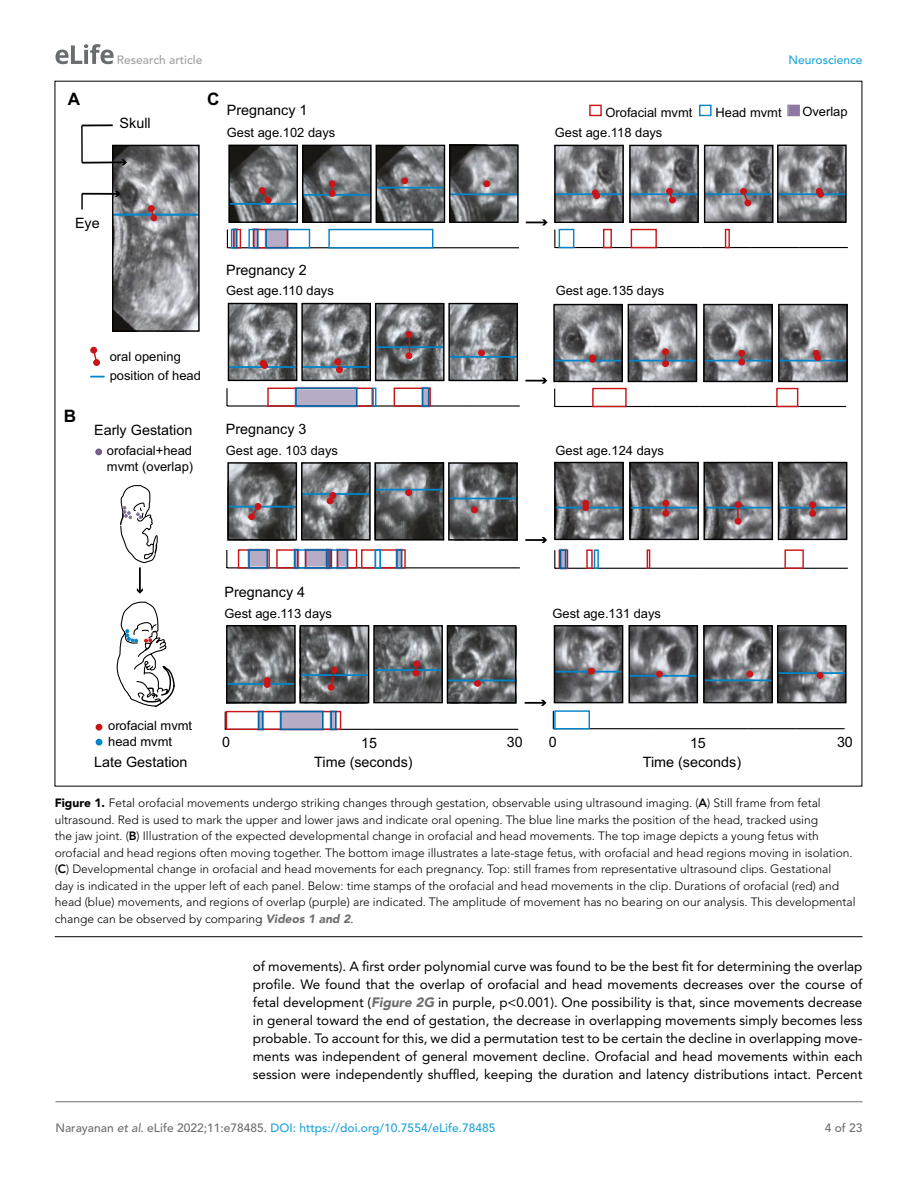
<style>
.page{position:relative;width:918px;height:1188px;background:#fff}
.page>*{position:absolute;margin:0;border:0;box-sizing:border-box;transform-origin:0 0}
.t1{font:700 17.1px "Arial";color:#000}
.t2{font:14.25px "Arial";color:#000}
.t3{font:13.5px/18px "Avenir LT Std";color:#000;text-align:justify}
.t4{font:12.9px/15.5px "Arial";color:#000}
.t5{font:300 12px/16.5px "Avenir LT Std";color:#000}
.t6{font:500 12px "Avenir LT Std";color:#1ea4d7}
.t7{font:500 12px "Avenir LT Std";color:#a3a09f}
.t8{font:500 12px "Avenir LT Std";color:#6e6e70}
.s1{font-weight:900}
.s2{font-weight:800}
.s3{font-weight:900;font-style:italic;color:#6e6e70}
.s4{color:#6e6e70}
.s5{font-style:italic;color:#6e6e70}
</style>
<div class="page">
<svg style="left:56px;top:44px;width:58px;height:20px"></svg>
<hr style="left:56px;top:1101px;width:806px;height:1px;background:#6e6e70">
<hr style="left:55px;top:936px;width:807px;height:1px;background:#000">
<hr style="left:555px;top:247px;width:293px;height:1px;background:#000">
<hr style="left:227px;top:567px;width:293px;height:1px;background:#000">
<svg style="left:552px;top:710px;width:294px;height:20px"></svg>
<svg style="left:526px;top:219px;width:22px;height:6px"></svg>
<hr style="left:525px;top:380px;width:20px;height:2px;background:#000">
<svg style="left:542px;top:378px;width:5px;height:6px"></svg>
<hr style="left:525px;top:539px;width:20px;height:2px;background:#000">
<svg style="left:542px;top:537px;width:5px;height:6px"></svg>
<svg style="left:525px;top:700px;width:21px;height:6px"></svg>
<div style="left:589px;top:105px;width:13px;height:11px;border:1px solid #c91517"></div>
<div style="left:699px;top:105px;width:13px;height:11px;border:1px solid #0085ca"></div>
<svg style="left:787px;top:105px;width:13px;height:11px"></svg>
<svg style="left:226px;top:548px;width:293px;height:156px"></svg>
<svg style="left:227px;top:144px;width:292px;height:397px"></svg>
<svg style="left:259px;top:188px;width:12px;height:15px"></svg>
<div style="left:265px;top:197px;width:6px;height:7px;border:1px solid #c91517;border-radius:50%"></div>
<svg style="left:553px;top:303px;width:295px;height:105px"></svg>
<svg style="left:554px;top:461px;width:294px;height:80px;background:#747478"></svg>
<svg style="left:553px;top:625px;width:294px;height:79px;background:#77797d"></svg>
<div style="left:817px;top:672px;width:6px;height:7px;border:1px solid #c91517;border-radius:50%"></div>
<svg style="left:554px;top:549px;width:294px;height:21px"></svg>
<svg style="left:225px;top:710px;width:294px;height:21px"></svg>
<svg style="left:227px;top:228px;width:292px;height:21px"></svg>
<svg style="left:226px;top:387px;width:294px;height:20px"></svg>
<svg style="left:554px;top:144px;width:293px;height:105px"></svg>
<div style="left:90px;top:347px;width:7px;height:6px;border:1px solid #c91517;border-radius:50%"></div>
<svg style="left:91px;top:347px;width:9px;height:18px"></svg>
<div style="left:93px;top:359px;width:7px;height:7px;border:1px solid #c91517;border-radius:50%"></div>
<svg style="left:90px;top:376px;width:15px;height:2px"></svg>
<hr style="left:139px;top:568px;width:2px;height:24px;background:#000">
<svg style="left:137px;top:588px;width:6px;height:6px"></svg>
<svg style="left:116px;top:601px;width:59px;height:107px"></svg>
<svg style="left:120px;top:485px;width:38px;height:78px"></svg>
<svg style="left:95px;top:449px;width:7px;height:6px"></svg>
<div style="left:96px;top:724px;width:6px;height:7px;border:3px solid #c91517;border-radius:50%"></div>
<div style="left:96px;top:739px;width:6px;height:7px;border:3px solid #0085ca;border-radius:50%"></div>
<img style="left:114px;top:147px;width:84px;height:183px">
<hr style="left:81px;top:125px;width:2px;height:38px;background:#000">
<hr style="left:82px;top:161px;width:43px;height:3px;background:#000">
<svg style="left:121px;top:159px;width:6px;height:6px"></svg>
<hr style="left:82px;top:124px;width:31px;height:2px;background:#000">
<hr style="left:82px;top:193px;width:36px;height:2px;background:#000">
<svg style="left:115px;top:191px;width:5px;height:6px"></svg>
<svg style="left:81px;top:194px;width:2px;height:16px"></svg>
<hr style="left:113px;top:214px;width:86px;height:2px;background:#0085ca">
<svg style="left:148px;top:204px;width:9px;height:17px"></svg>
<div style="left:112px;top:145px;width:88px;height:187px;border:1px solid #000"></div>
<h1 class="t1" style="left:68px;top:88px;width:14px">A</h1>
<p class="t7" style="left:117px;top:53px;width:87px">Research article</p>
<p class="t6" style="left:788px;top:53px;width:76px">Neuroscience</p>
<p class="t2" style="left:120px;top:113px;width:33px">Skull</p>
<h1 class="t1" style="left:207px;top:88px;width:14px">C</h1>
<p class="t2" style="left:227px;top:101px;width:82px">Pregnancy 1</p>
<p class="t4" style="left:605px;top:104px;width:88px">Orofacial mvmt</p>
<p class="t4" style="left:716px;top:104px;width:68px">Head mvmt</p>
<p class="t4" style="left:802px;top:104px;width:47px">Overlap</p>
<p class="t4" style="left:227px;top:125px;width:110px">Gest age.102 days</p>
<p class="t4" style="left:555px;top:125px;width:109px">Gest age.118 days</p>
<p class="t2" style="left:75px;top:213px;width:26px">Eye</p>
<h1 class="t1" style="left:64px;top:404px;width:14px">B</h1>
<p class="t4" style="left:110px;top:348px;width:93px;line-height:18.3px">oral opening position of head</p>
<p class="t2" style="left:226px;top:261px;width:82px">Pregnancy 2</p>
<p class="t4" style="left:226px;top:283px;width:109px">Gest age.110 days</p>
<p class="t4" style="left:556px;top:283px;width:110px">Gest age.135 days</p>
<p class="t2" style="left:94px;top:420px;width:100px">Early Gestation</p>
<p class="t4" style="left:107px;top:443px;width:88px">orofacial+head mvmt (overlap)</p>
<p class="t2" style="left:226px;top:420px;width:82px">Pregnancy 3</p>
<p class="t4" style="left:226px;top:443px;width:114px">Gest age. 103 days</p>
<p class="t4" style="left:555px;top:443px;width:110px">Gest age.124 days</p>
<p class="t2" style="left:225px;top:583px;width:82px">Pregnancy 4</p>
<p class="t4" style="left:225px;top:605px;width:109px">Gest age.113 days</p>
<p class="t4" style="left:553px;top:605px;width:110px">Gest age.131 days</p>
<p class="t4" style="left:108px;top:718px;width:86px">orofacial mvmt head mvmt</p>
<p class="t2" style="left:94px;top:753px;width:95px">Late Gestation</p>
<p class="t2" style="left:222px;top:733px;width:9px">0</p>
<p class="t2" style="left:507px;top:733px;width:17px">30</p>
<p class="t2" style="left:361px;top:733px;width:17px">15</p>
<p class="t2" style="left:549px;top:733px;width:9px">0</p>
<p class="t2" style="left:690px;top:733px;width:17px">15</p>
<p class="t2" style="left:837px;top:733px;width:17px">30</p>
<p class="t2" style="left:314px;top:753px;width:100px">Time (seconds)</p>
<p class="t2" style="left:643px;top:753px;width:100px">Time (seconds)</p>
<p class="t5" style="left:55px;top:795px;width:802px"><span class="s1">Figure 1.</span> Fetal orofacial movements undergo striking changes through gestation, observable using ultrasound imaging. (<span class="s2">A</span>) Still frame from fetal ultrasound. Red is used to mark the upper and lower jaws and indicate oral opening. The blue line marks the position of the head, tracked using<br>the jaw joint. (<span class="s2">B</span>) Illustration of the expected developmental change in orofacial and head movements. The top image depicts a young fetus with orofacial and head regions often moving together. The bottom image illustrates a late-stage fetus, with orofacial and head regions moving in isolation. (<span class="s2">C</span>) Developmental change in orofacial and head movements for each pregnancy. Top: still frames from representative ultrasound clips. Gestational<br>day is indicated in the upper left of each panel. Below: time stamps of the orofacial and head movements in the clip. Durations of orofacial (red) and head (blue) movements, and regions of overlap (purple) are indicated. The amplitude of movement has no bearing on our analysis. This developmental change can be observed by comparing <span class="s3">Videos 1 and 2</span>.</p>
<p class="t3" style="left:253px;top:958px;width:611px">of movements). A first order polynomial curve was found to be the best fit for determining the overlap profile. We found that the overlap of orofacial and head movements decreases over the course of fetal development (<span class="s3">Figure 2G</span> in purple, p&lt;0.001). One possibility is that, since movements decrease in general toward the end of gestation, the decrease in overlapping movements simply becomes less probable. To account for this, we did a permutation test to be certain the decline in overlapping move&shy;ments was independent of general movement decline. Orofacial and head movements within each session were independently shuffled, keeping the duration and latency distributions intact. Percent</p>
<p class="t6" style="left:56px;top:1121px;width:441px"><span class="s4">Narayanan</span> <span class="s5">et al</span><span class="s4">. eLife 2022;11:e78485.</span> DOI: https://doi.org/10.7554/eLife.78485</p>
<p class="t8" style="left:825px;top:1121px;width:39px">4 of 23</p>
</div>
